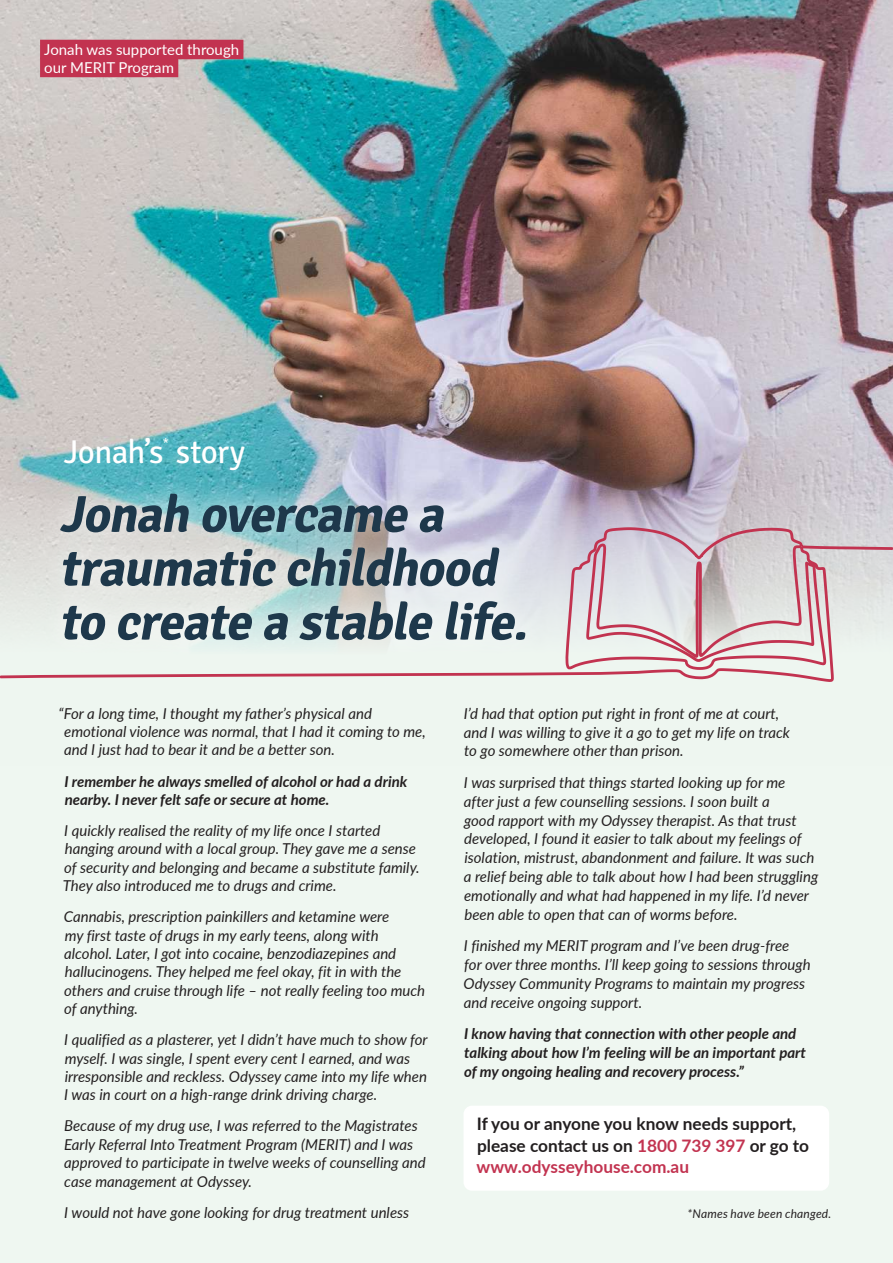
<style>
.page{position:relative;width:893px;height:1263px;background:#fff}
.page>*{position:absolute;margin:0;border:0;box-sizing:border-box;transform-origin:0 0}
.t1{font:italic 700 51.6px/53.8px "Signika";color:#1e384b}
.t2{font:33px "Signika";letter-spacing:-.02em;color:#fff}
.t3{font:700 17.25px/21.8px "Lato";color:#231f20}
.t4{font:italic 15px/18.3px "Lato";color:#231f20}
.t5{font:italic 700 15px/18.8px "Lato";color:#231f20}
.t6{font:15px/18px "Lato";color:#fff}
.t7{font:12.3px "Signika";color:#fff}
.t8{font:italic 12px "Lato";letter-spacing:.015em;color:#231f20}
.s1{color:#c23350}
</style>
<div class="page">
<div style="left:0;top:381px;width:893px;height:882px;background:#eff7f1"></div>
<div style="left:463px;top:1106px;width:366px;height:85px;background:#fff;border-radius:9px"></div>
<img style="left:1px;top:0;width:892px;height:500px">
<svg style="left:0;top:500px;width:893px;height:182px"></svg>
<div style="left:39px;top:472px;width:508px;height:191px;background:#fff;opacity:.75"></div>
<div style="left:40px;top:40px;width:203px;height:19px;background:#c23350"></div>
<div style="left:40px;top:58px;width:138px;height:19px;background:#c23350"></div>
<p class="t6" style="left:44px;top:40px;width:196px">Jonah was supported through our MERIT Program</p>
<h2 class="t2" style="left:64px;top:428px;width:183px">Jonah’s story</h2>
<p class="t7" style="left:163px;top:434px;width:8px">*</p>
<h1 class="t1" style="left:59px;top:484px;width:481px">Jonah overcame a traumatic childhood to create a stable life.</h1>
<p class="t4" style="left:64px;top:703px;width:363px;text-indent:-6px">“For a long time, I thought my father’s physical and emotional violence was normal, that I had it coming to me, and I just had to bear it and be a better son.</p>
<p class="t5" style="left:64px;top:771px;width:344px;line-height:18.3px">I remember he always smelled of alcohol or had a drink nearby. I never felt safe or secure at home.</p>
<p class="t4" style="left:63px;top:821px;width:358px">I quickly realised the reality of my life once I started hanging around with a local group. They gave me a sense of security and belonging and became a substitute family.<br>They also introduced me to drugs and crime.</p>
<p class="t4" style="left:64px;top:907px;width:363px">Cannabis, prescription painkillers and ketamine were<br>my first taste of drugs in my early teens, along with alcohol. Later, I got into cocaine, benzodiazepines and hallucinogens. They helped me feel okay, fit in with the others and cruise through life – not really feeling too much of anything.</p>
<p class="t4" style="left:64px;top:1030px;width:365px">I qualified as a plasterer, yet I didn’t have much to show for myself. I was single, I spent every cent I earned, and was irresponsible and reckless. Odyssey came into my life when I was in court on a high-range drink driving charge.</p>
<p class="t4" style="left:64px;top:1116px;width:363px">Because of my drug use, I was referred to the Magistrates Early Referral Into Treatment Program (MERIT) and I was approved to participate in twelve weeks of counselling and case management at Odyssey.</p>
<p class="t4" style="left:64px;top:1202px;width:346px">I would not have gone looking for drug treatment unless</p>
<p class="t4" style="left:464px;top:703px;width:328px;line-height:18.8px">I’d had that option put right in front of me at court, and I was willing to give it a go to get my life on track to go somewhere other than prison.</p>
<p class="t4" style="left:464px;top:772px;width:356px;line-height:18.8px">I was surprised that things started looking up for me after just a few counselling sessions. I soon built a<br>good rapport with my Odyssey therapist. As that trust developed, I found it easier to talk about my feelings of isolation, mistrust, abandonment and failure. It was such a relief being able to talk about how I had been struggling emotionally and what had happened in my life. I’d never been able to open that can of worms before.</p>
<p class="t4" style="left:464px;top:936px;width:349px;line-height:18.8px">I finished my MERIT program and I’ve been drug-free<br>for over three months. I’ll keep going to sessions through Odyssey Community Programs to maintain my progress and receive ongoing support.</p>
<p class="t5" style="left:464px;top:1024px;width:343px">I know having that connection with other people and talking about how I’m feeling will be an important part of my ongoing healing and recovery process.”</p>
<p class="t3" style="left:477px;top:1112px;width:334px">If you or anyone you know needs support, please contact us on <span class="s1">1800 739 397</span> or go to <span class="s1">www.odysseyhouse.com.au</span></p>
<p class="t8" style="left:688px;top:1205px;width:145px">*Names have been changed.</p>
</div>
